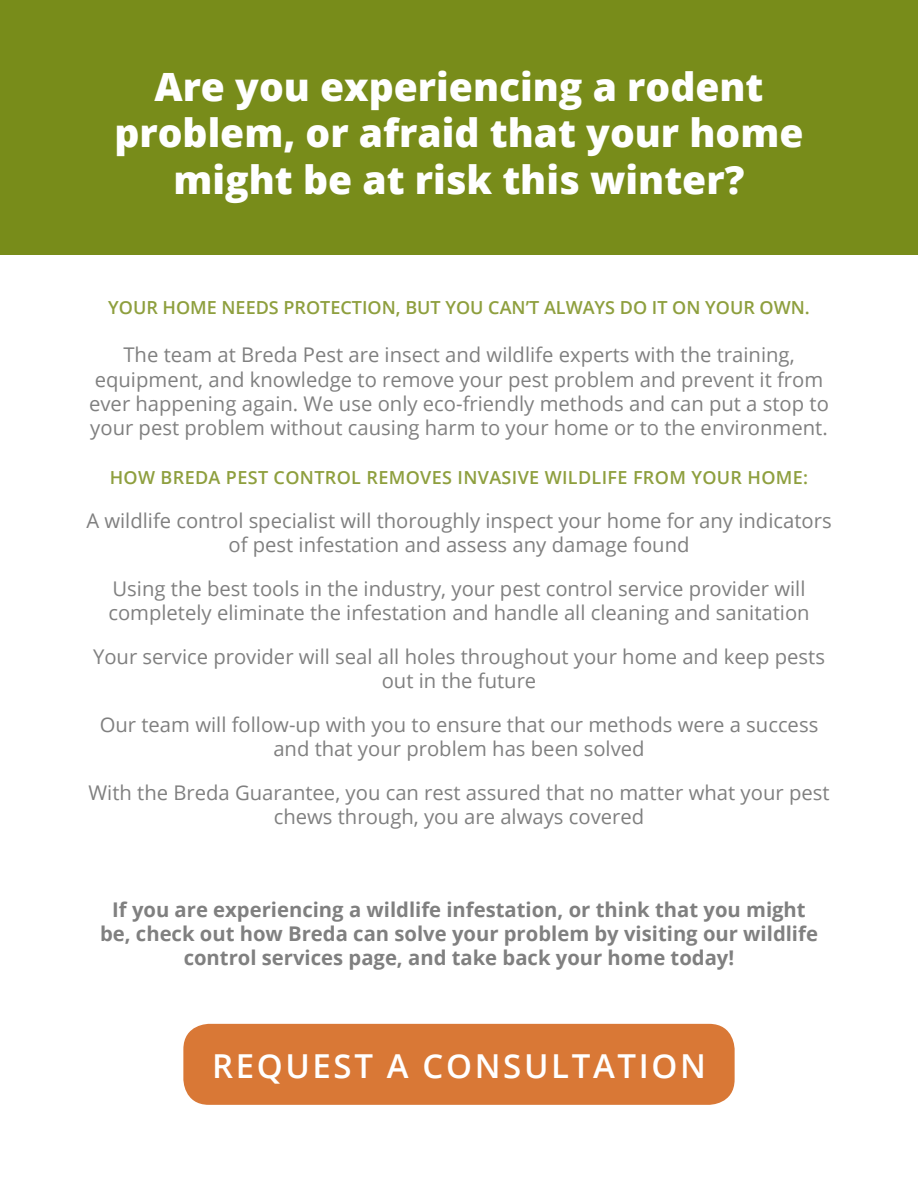
<style>
.page{position:relative;width:918px;height:1188px;background:#fff}
.page>*{position:absolute;margin:0;border:0;box-sizing:border-box;transform-origin:0 0}
.t1{font:800 39px/46.8px "Open Sans";color:#fff;text-align:center}
.t2{font:600 33px "Open Sans";letter-spacing:.08em;color:#fff}
.t3{font:20.25px/24.3px "Open Sans";color:#808080;text-align:center}
.t4{font:700 20.25px/24.3px "Open Sans";color:#808080;text-align:center}
.t5{font:600 18px "Open Sans";color:#8e9f3e}
.t6{font:600 18px "Open Sans";letter-spacing:.02em;color:#8e9f3e}
</style>
<div class="page">
<div style="left:0;top:0;width:918px;height:254px;background:#788c1a"></div>
<div style="left:183px;top:1024px;width:552px;height:81px;background:#d97836;border-radius:26px"></div>
<h1 class="t1" style="left:114px;top:61px;width:691px">Are you experiencing a rodent problem, or afraid that your home might be at risk this winter?</h1>
<p class="t5" style="left:108px;top:295px;width:703px">YOUR HOME NEEDS PROTECTION, BUT YOU CAN’T ALWAYS DO IT ON YOUR OWN.</p>
<p class="t3" style="left:89px;top:342px;width:741px">The team at Breda Pest are insect and wildlife experts with the training, equipment, and knowledge to remove your pest problem and prevent it from ever happening again. We use only eco-friendly methods and can put a stop to your pest problem without causing harm to your home or to the environment.</p>
<p class="t6" style="left:110px;top:465px;width:700px">HOW BREDA PEST CONTROL REMOVES INVASIVE WILDLIFE FROM YOUR HOME:</p>
<p class="t3" style="left:86px;top:508px;width:747px">A wildlife control specialist will thoroughly inspect your home for any indicators of pest infestation and assess any damage found</p>
<p class="t3" style="left:108px;top:576px;width:703px;text-align:left">Using the best tools in the industry, your pest control service provider will completely eliminate the infestation and handle all cleaning and sanitation</p>
<p class="t3" style="left:93px;top:644px;width:733px">Your service provider will seal all holes throughout your home and keep pests out in the future</p>
<p class="t3" style="left:100px;top:712px;width:720px">Our team will follow-up with you to ensure that our methods were a success and that your problem has been solved</p>
<p class="t3" style="left:88px;top:780px;width:743px">With the Breda Guarantee, you can rest assured that no matter what your pest chews through, you are always covered</p>
<p class="t4" style="left:100px;top:897px;width:719px">If you are experiencing a wildlife infestation, or think that you might be, check out how Breda can solve your problem by visiting our wildlife control services page, and take back your home today!</p>
<h2 class="t2" style="left:212px;top:1044px;width:495px">REQUEST A CONSULTATION</h2>
</div>
